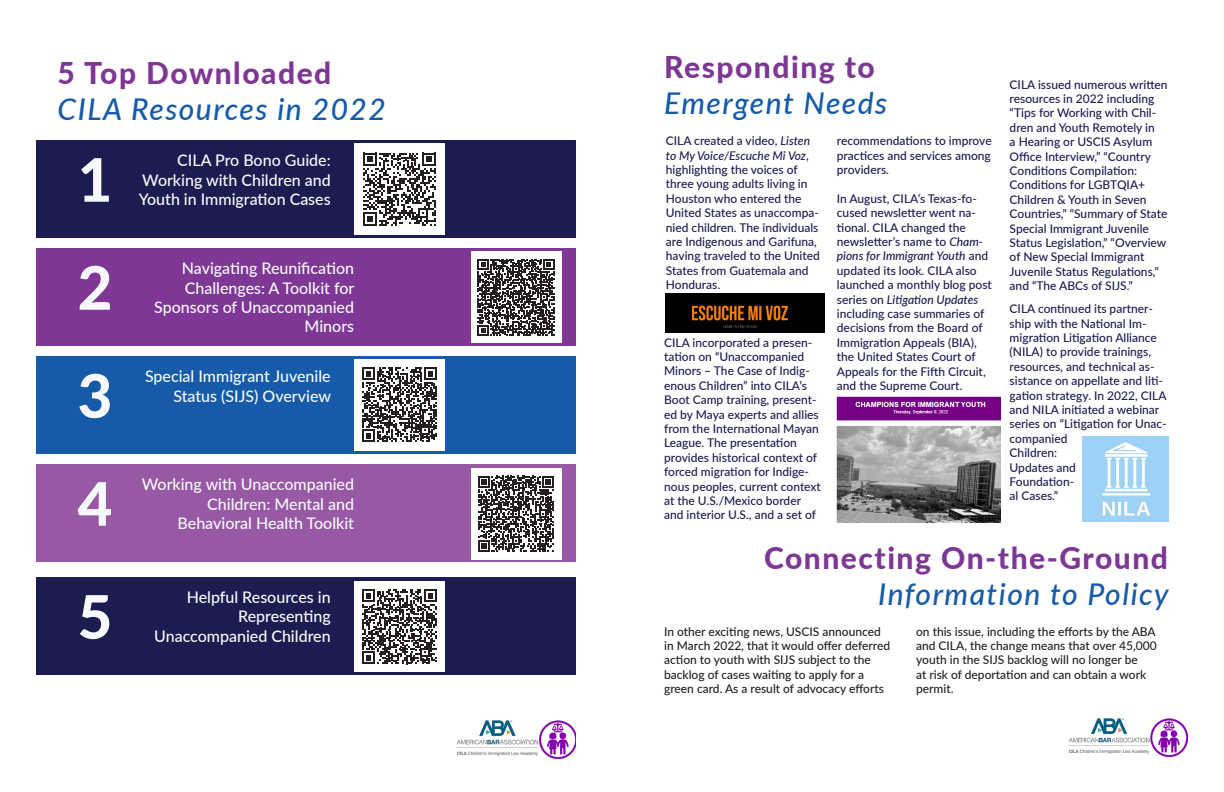
<style>
.page{position:relative;width:1224px;height:792px;background:#fff}
.page>*{position:absolute;margin:0;border:0;box-sizing:border-box;transform-origin:0 0}
.t1{font:800 60px "Lato";color:#f8f9fe}
.t2{font:italic 500 30px "Lato";letter-spacing:.05em;color:#165baa}
.t3{font:800 30px "Lato";letter-spacing:.05em;color:#7e3795}
.t4{font:500 16px/19.2px "Lato";color:#f8f9fe;text-align:right}
.t5{font:500 12px/14.4px "Lato";color:#1d1c51}
.t6{font:500 12px/14.4px "Lato";color:#231f20}
.s1{font-style:italic}
</style>
<div class="page">
<img style="left:1069px;top:718px;width:119px;height:39px">
<div style="left:36px;top:140px;width:540px;height:98px;background:#1d1c51"></div>
<div style="left:36px;top:248px;width:540px;height:98px;background:#7e3795"></div>
<div style="left:36px;top:356px;width:540px;height:98px;background:#165baa"></div>
<div style="left:36px;top:464px;width:540px;height:98px;background:#9759a4"></div>
<div style="left:36px;top:577px;width:540px;height:98px;background:#1d1c51"></div>
<div style="left:354px;top:143px;width:91px;height:92px;background:#fff"></div>
<svg style="left:363px;top:153px;width:73px;height:73px"></svg>
<div style="left:471px;top:252px;width:90px;height:91px;background:#fff"></div>
<svg style="left:478px;top:259px;width:76px;height:77px"></svg>
<div style="left:354px;top:359px;width:91px;height:91px;background:#fff"></div>
<svg style="left:362px;top:367px;width:75px;height:75px"></svg>
<div style="left:471px;top:468px;width:90px;height:91px;background:#fff"></div>
<svg style="left:478px;top:476px;width:76px;height:76px"></svg>
<div style="left:354px;top:581px;width:91px;height:90px;background:#fff"></div>
<svg style="left:362px;top:589px;width:75px;height:75px"></svg>
<img style="left:666px;top:294px;width:158px;height:38px">
<img style="left:837px;top:396px;width:164px;height:126px">
<img style="left:1083px;top:437px;width:85px;height:85px">
<img style="left:457px;top:720px;width:119px;height:39px">
<p class="t3" style="left:58px;top:50px;width:275px">5 Top Downloaded</p>
<p class="t2" style="left:58px;top:87px;width:330px">CILA Resources in 2022</p>
<p class="t4" style="left:142px;top:150px;width:190px">CILA Pro Bono Guide:<br>Working with Children and</p>
<p class="t1" style="left:78px;top:135px;width:36px">1</p>
<p class="t4" style="left:139px;top:189px;width:193px">Youth in Immigration Cases</p>
<p class="t1" style="left:78px;top:243px;width:36px">2</p>
<p class="t1" style="left:78px;top:351px;width:36px">3</p>
<p class="t1" style="left:78px;top:459px;width:36px">4</p>
<p class="t1" style="left:78px;top:572px;width:36px">5</p>
<p class="t4" style="left:182px;top:258px;width:174px">Navigating Reunification</p>
<p class="t4" style="left:185px;top:277px;width:171px">Challenges: A Toolkit for</p>
<p class="t4" style="left:154px;top:297px;width:201px">Sponsors of Unaccompanied</p>
<p class="t4" style="left:305px;top:316px;width:51px">Minors</p>
<p class="t4" style="left:145px;top:366px;width:187px">Special Immigrant Juvenile</p>
<p class="t4" style="left:173px;top:385px;width:159px">Status (SIJS) Overview</p>
<p class="t4" style="left:142px;top:474px;width:214px">Working with Unaccompanied<br>Children: Mental and</p>
<p class="t4" style="left:178px;top:513px;width:178px">Behavioral Health Toolkit</p>
<p class="t4" style="left:187px;top:587px;width:145px">Helpful Resources in</p>
<p class="t4" style="left:238px;top:606px;width:94px">Representing</p>
<p class="t4" style="left:154px;top:626px;width:178px">Unaccompanied Children</p>
<p class="t3" style="left:664px;top:45px;width:212px">Responding to</p>
<p class="t2" style="left:664px;top:82px;width:225px">Emergent Needs</p>
<p class="t5" style="left:666px;top:133px;width:155px">CILA created a video, <span class="s1">Listen to My Voice/Escuche Mi Voz</span>, highlighting the voices of three young adults living in<br>Houston who entered the<br>United States as unaccompa&shy;nied children. The individuals are Indigenous and Garifuna, having traveled to the United<br>States from Guatemala and<br>Honduras.</p>
<p class="t5" style="left:837px;top:133px;width:156px;text-align:justify">recommendations to improve practices and services among providers.</p>
<p class="t5" style="left:837px;top:191px;width:156px">In August, CILA’s Texas-fo&shy;cused newsletter went na&shy;tional. CILA changed the newsletter’s name to <span class="s1">Cham&shy;pions for Immigrant Youth</span> and updated its look. CILA also launched a monthly blog post series on <span class="s1">Litigation Updates </span>including case summaries of decisions from the Board of<br>Immigration Appeals (BIA), the United States Court of<br>Appeals for the Fifth Circuit, and the Supreme Court.</p>
<p class="t5" style="left:664px;top:335px;width:158px">CILA incorporated a presen&shy;tation on “Unaccompanied<br>Minors – The Case of Indig&shy;enous Children” into CILA’s<br>Boot Camp training, present&shy;ed by Maya experts and allies from the International Mayan<br>League. The presentation provides historical context of forced migration for Indige&shy;nous peoples, current context at the U.S./Mexico border and interior U.S., and a set of</p>
<p class="t5" style="left:1010px;top:76px;width:160px">CILA issued numerous written resources in 2022 including “Tips for Working with Chil&shy;dren and Youth Remotely in<br>a Hearing or USCIS Asylum<br>Office Interview,” “Country<br>Conditions Compilation:<br>Conditions for LGBTQIA+<br>Children &amp; Youth in Seven<br>Countries,” “Summary of State<br>Special Immigrant Juvenile<br>Status Legislation,” “Overview of New Special Immigrant<br>Juvenile Status Regulations,” and “The ABCs of SIJS.”</p>
<p class="t5" style="left:1010px;top:301px;width:159px">CILA continued its partner&shy;ship with the National Im&shy;migration Litigation Alliance (NILA) to provide trainings, resources, and technical as&shy;sistance on appellate and liti&shy;gation strategy. In 2022, CILA and NILA initiated a webinar series on “Litigation for Unac&shy;companied<br>Children:<br>Updates and<br>Foundation-<br>al Cases.”</p>
<p class="t3" style="left:764px;top:536px;width:405px">Connecting On-the-Ground</p>
<p class="t2" style="left:878px;top:573px;width:292px">Information to Policy</p>
<p class="t6" style="left:664px;top:624px;width:228px">In other exciting news, USCIS announced in March 2022, that it would offer deferred action to youth with SIJS subject to the backlog of cases waiting to apply for a green card. As a result of advocacy efforts</p>
<p class="t6" style="left:916px;top:624px;width:242px">on this issue, including the efforts by the ABA and CILA, the change means that over 45,000 youth in the SIJS backlog will no longer be<br>at risk of deportation and can obtain a work permit.</p>
</div>
